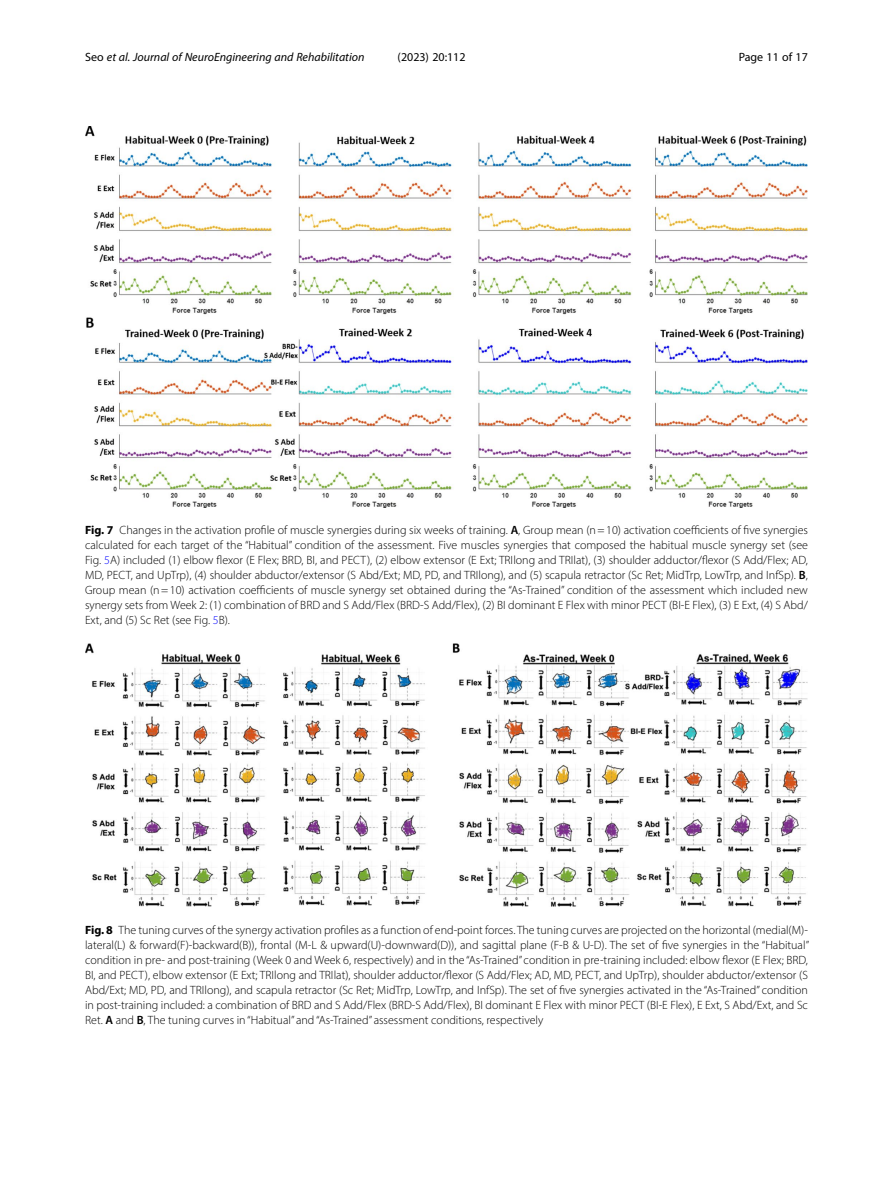
<style>
.page{position:relative;width:893px;height:1191px;background:#fff}
.page>*{position:absolute;margin:0;border:0;box-sizing:border-box;transform-origin:0 0}
.Figure_Caption{font:300 12px/15px "Myriad Pro";color:#000;text-align:justify}
.t1{font:italic 12px "Myriad Pro";color:#000}
.t2{font:12px "Myriad Pro";color:#000}
.s1{font-style:normal}
.s2{font-weight:700}
.s3{font-weight:600}
.s4{color:#00f}
</style>
<div class="page">
<img style="left:85px;top:643px;width:723px;height:264px">
<img style="left:85px;top:126px;width:723px;height:381px">
<p class="t1" style="left:85px;top:50px;width:281px"><span class="s1">Seo</span> et al. Journal of NeuroEngineering and Rehabilitation</p>
<p class="t2" style="left:398px;top:50px;width:70px">(2023) 20:112</p>
<p class="t2" style="left:739px;top:50px;width:71px">Page 11 of 17</p>
<p class="Figure_Caption" style="left:85px;top:522px;width:724px"><span class="s2">Fig. 7</span> Changes in the activation profile of muscle synergies during six weeks of training. <span class="s3">A</span>, Group mean (n=10) activation coefficients of five synergies calculated for each target of the “Habitual” condition of the assessment. Five muscles synergies that composed the habitual muscle synergy set (see Fig. <span class="s4">5</span>A) included (1) elbow flexor (E Flex; BRD, BI, and PECT), (2) elbow extensor (E Ext; TRIlong and TRIlat), (3) shoulder adductor/flexor (S Add/Flex; AD, MD, PECT, and UpTrp), (4) shoulder abductor/extensor (S Abd/Ext; MD, PD, and TRIlong), and (5) scapula retractor (Sc Ret; MidTrp, LowTrp, and InfSp). <span class="s3">B</span>, Group mean (n=10) activation coefficients of muscle synergy set obtained during the “As-Trained” condition of the assessment which included new synergy sets from Week 2: (1) combination of BRD and S Add/Flex (BRD-S Add/Flex), (2) BI dominant E Flex with minor PECT (BI-E Flex), (3) E Ext, (4) S Abd/ Ext, and (5) Sc Ret (see Fig. <span class="s4">5</span>B).</p>
<p class="Figure_Caption" style="left:85px;top:922px;width:726px"><span class="s2">Fig. 8</span> The tuning curves of the synergy activation profiles as a function of end-point forces. The tuning curves are projected on the horizontal (medial(M)- lateral(L) &amp; forward(F)-backward(B)), frontal (M-L &amp; upward(U)-downward(D)), and sagittal plane (F-B &amp; U-D). The set of five synergies in the “Habitual” condition in pre- and post-training (Week 0 and Week 6, respectively) and in the “As-Trained” condition in pre-training included: elbow flexor (E Flex; BRD, BI, and PECT), elbow extensor (E Ext; TRIlong and TRIlat), shoulder adductor/flexor (S Add/Flex; AD, MD, PECT, and UpTrp), shoulder abductor/extensor (S Abd/Ext; MD, PD, and TRIlong), and scapula retractor (Sc Ret; MidTrp, LowTrp, and InfSp). The set of five synergies activated in the “As-Trained” condition in post-training included: a combination of BRD and S Add/Flex (BRD-S Add/Flex), BI dominant E Flex with minor PECT (BI-E Flex), E Ext, S Abd/Ext, and Sc Ret. <span class="s3">A</span> and <span class="s3">B</span>, The tuning curves in “Habitual” and “As-Trained” assessment conditions, respectively</p>
</div>
